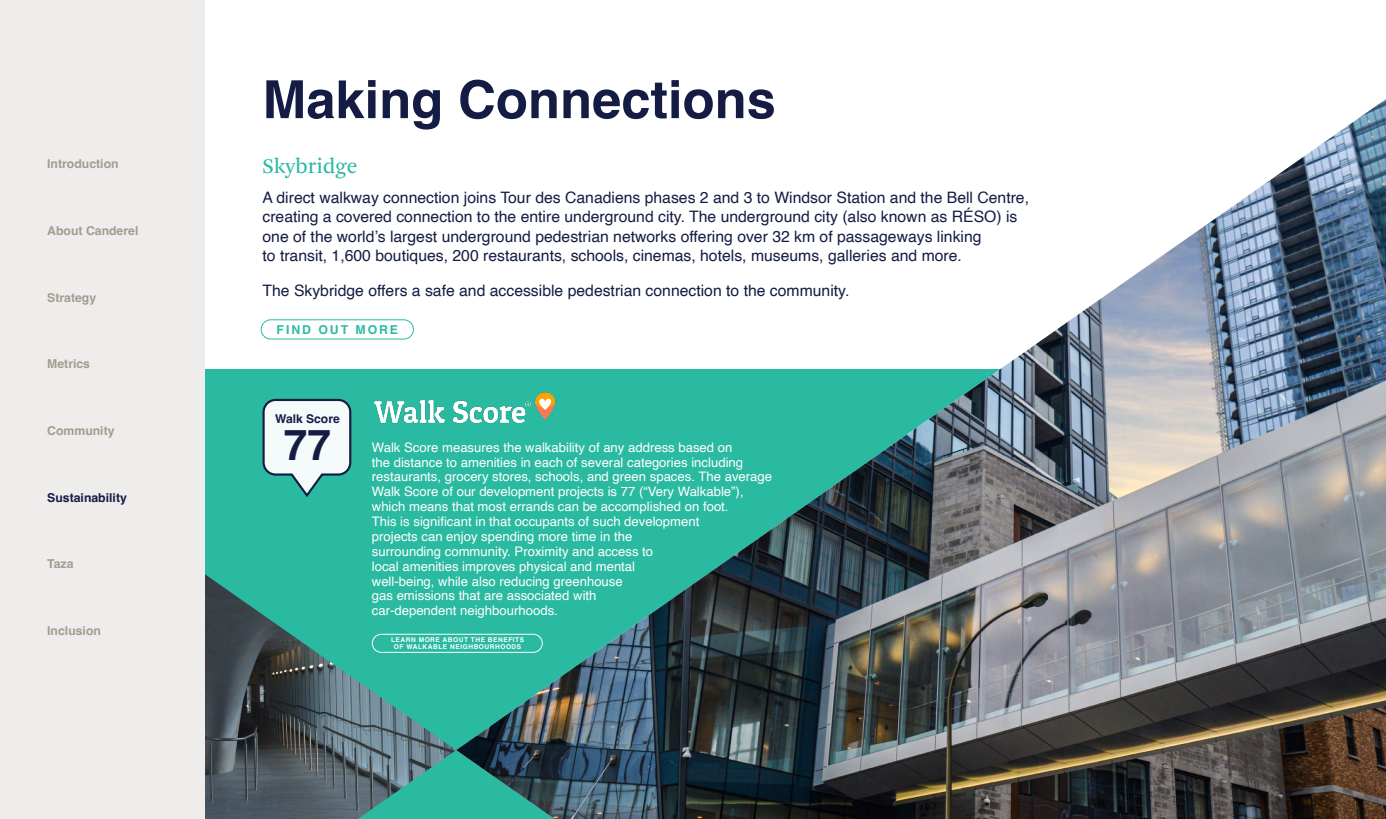
<style>
.page{position:relative;width:1386px;height:819px;background:#fff}
.page>*{position:absolute;margin:0;border:0;box-sizing:border-box;transform-origin:0 0}
.t1{font:700 52.5px "Helvetica";color:#151c44}
.t2{font:700 42.44px "Helvetica";color:#151c44}
.t3{font:21.88px "Arnhem";color:#2abaa1}
.t4{font:15.75px/19.2px "Helvetica";color:#151c44}
.t5{font:13.12px/14.9px "Helvetica";color:#fff}
.t6{font:700 12.25px "Helvetica";color:#a19d90}
.t7{font:700 12.25px "Helvetica";color:#151c44}
.t8{font:700 12.25px "Helvetica";color:#a09d90}
.t9{font:700 12.25px "Helvetica";letter-spacing:.16em;color:#2abaa1}
.t10{font:700 12.08px "Helvetica";color:#151c44}
.t11{font:700 6.56px/7.4px "Helvetica";letter-spacing:.08em;color:#fff;text-align:center}
</style>
<div class="page">
<div style="left:205px;top:369px;width:833px;height:392px;background:#2abaa1"></div>
<img style="left:205px;top:574px;width:251px;height:245px">
<img style="left:456px;top:99px;width:930px;height:720px">
<img style="left:374px;top:390px;width:184px;height:37px">
<svg style="left:262px;top:398px;width:90px;height:99px"></svg>
<div style="left:0;top:0;width:205px;height:819px;background:#efedeb"></div>
<div style="left:372px;top:634px;width:171px;height:19px;border:1px solid #fff;border-radius:9px"></div>
<div style="left:261px;top:319px;width:153px;height:21px;border:1px solid #2abaa1;border-radius:10px"></div>
<p class="t8" style="left:47px;top:157px;width:73px">Introduction</p>
<p class="t6" style="left:47px;top:223px;width:93px">About Canderel</p>
<p class="t6" style="left:47px;top:290px;width:51px">Strategy</p>
<p class="t6" style="left:47px;top:357px;width:44px">Metrics</p>
<p class="t6" style="left:47px;top:423px;width:69px">Community</p>
<p class="t7" style="left:47px;top:490px;width:81px">Sustainability</p>
<p class="t6" style="left:47px;top:556px;width:28px">Taza</p>
<p class="t6" style="left:47px;top:623px;width:55px">Inclusion</p>
<h1 class="t1" style="left:262px;top:68px;width:515px">Making Connections</h1>
<h3 class="t3" style="left:262px;top:154px;width:97px">Skybridge</h3>
<p class="t4" style="left:262px;top:188px;width:768px">A direct walkway connection joins Tour des Canadiens phases 2 and 3 to Windsor Station and the Bell Centre, creating a covered connection to the entire underground city. The underground city (also known as RÉSO) is one of the world’s largest underground pedestrian networks offering over 32 km of passageways linking<br>to transit, 1,600 boutiques, 200 restaurants, schools, cinemas, hotels, museums, galleries and more.</p>
<p class="t4" style="left:262px;top:281px;width:588px">The Skybridge offers a safe and accessible pedestrian connection to the community.</p>
<p class="t9" style="left:277px;top:322px;width:123px">FIND OUT MORE</p>
<p class="t10" style="left:275px;top:412px;width:66px">Walk Score</p>
<h2 class="t2" style="left:284px;top:419px;width:49px">77</h2>
<p class="t5" style="left:372px;top:440px;width:402px">Walk Score measures the walkability of any address based on<br>the distance to amenities in each of several categories including restaurants, grocery stores, schools, and green spaces. The average Walk Score of our development projects is 77 (“Very Walkable”), which means that most errands can be accomplished on foot.<br>This is significant in that occupants of such development<br>projects can enjoy spending more time in the<br>surrounding community. Proximity and access to<br>local amenities improves physical and mental<br>well-being, while also reducing greenhouse<br>gas emissions that are associated with<br>car-dependent neighbourhoods.</p>
<p class="t11" style="left:391px;top:637px;width:135px">LEARN MORE ABOUT THE BENEFITS<br>OF WALKABLE NEIGHBOURHOODS</p>
</div>
